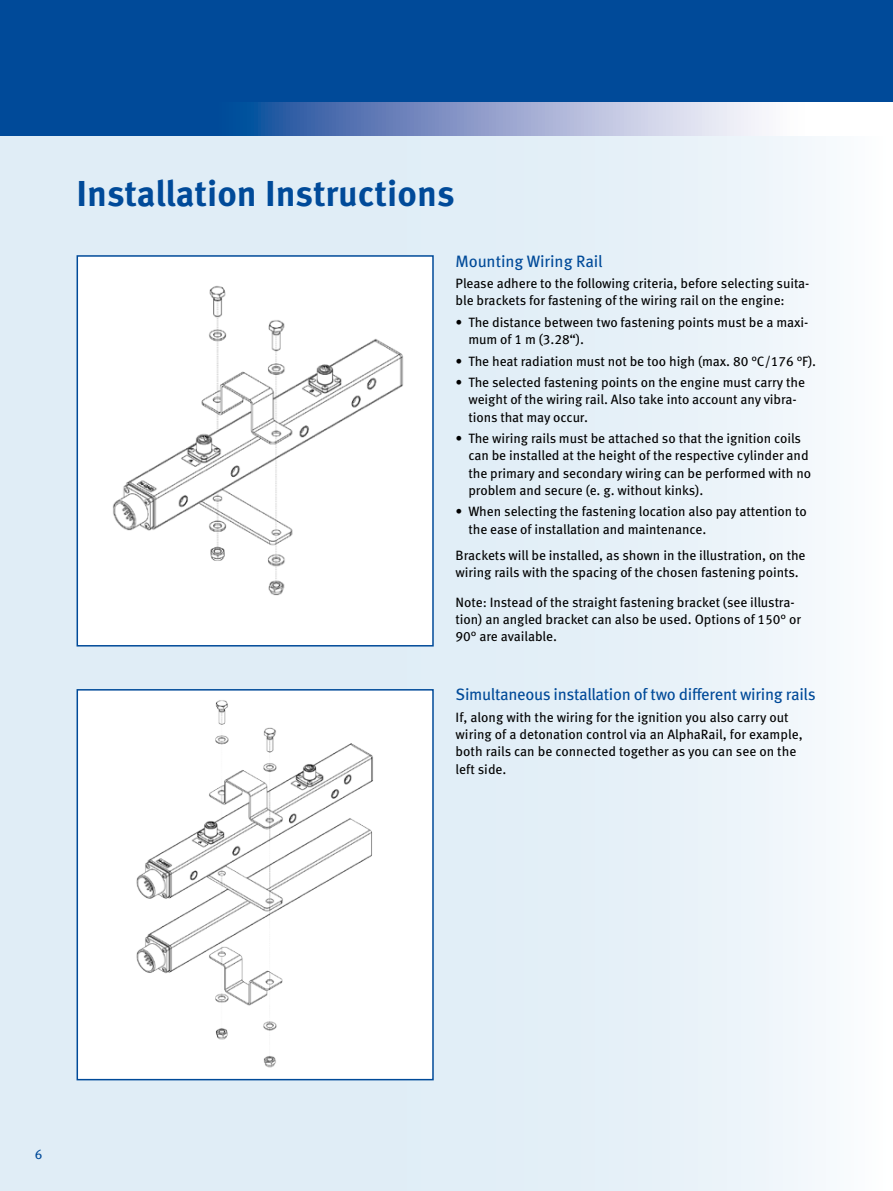
<style>
.page{position:relative;width:893px;height:1191px;background:#fff}
.page>*{position:absolute;margin:0;border:0;box-sizing:border-box;transform-origin:0 0}
.t1{font:700 36px "Meta OT";color:#004a99}
.t2{font:16.5px "Meta OT";letter-spacing:-.02em;color:#004a99}
.t3{font:13.5px/17.2px "Meta OT";letter-spacing:-.005em;color:#000}
.t4{font:13.5px "Meta OT";color:#004a99}
</style>
<div class="page">
<div style="left:0;top:0;width:893px;height:102px;background:#004a99"></div>
<svg style="left:0;top:102px;width:815px;height:35px;background:#7091c2"></svg>
<div style="left:0;top:137px;width:893px;height:1054px;background:linear-gradient(to right,#d9e9f4,#f1f7fb)"></div>
<div style="left:77px;top:256px;width:356px;height:390px;background:#fff"></div>
<img style="left:112px;top:286px;width:292px;height:309px">
<div style="left:77px;top:255px;width:357px;height:391px;border:2px solid #004a99"></div>
<div style="left:77px;top:690px;width:356px;height:389px;background:#fff"></div>
<img style="left:136px;top:700px;width:237px;height:368px">
<div style="left:77px;top:689px;width:357px;height:391px;border:2px solid #004a99"></div>
<h1 class="t1" style="left:77px;top:172px;width:380px">Installation Instructions</h1>
<p class="t2" style="left:456px;top:251px;width:149px">Mounting Wiring Rail</p>
<p class="t3" style="left:456px;top:275px;width:355px">Please adhere to the following criteria, before selecting suita&shy;ble brackets for fastening of the wiring rail on the engine:</p>
<p class="t3" style="left:468px;top:314px;width:341px;text-indent:-13px">• The distance between two fastening points must be a maxi&shy;mum of 1 m (3.28“).</p>
<p class="t3" style="left:456px;top:353px;width:362px">• The heat radiation must not be too high (max. 80 °C/176 °F).</p>
<p class="t3" style="left:468px;top:374px;width:338px;text-indent:-13px">• The selected fastening points on the engine must carry the weight of the wiring rail. Also take into account any vibra&shy;tions that may occur.</p>
<p class="t3" style="left:468px;top:430px;width:344px;text-indent:-13px">• The wiring rails must be attached so that the ignition coils can be installed at the height of the respective cylinder and the primary and secondary wiring can be performed with no problem and secure (e. g. without kinks).</p>
<p class="t3" style="left:468px;top:503px;width:340px;text-indent:-13px">• When selecting the fastening location also pay attention to the ease of installation and maintenance.</p>
<p class="t3" style="left:456px;top:546px;width:352px">Brackets will be installed, as shown in the illustration, on the wiring rails with the spacing of the chosen fastening points.</p>
<p class="t3" style="left:456px;top:594px;width:347px">Note: Instead of the straight fastening bracket (see illustra&shy;tion) an angled bracket can also be used. Options of 150° or<br>90° are available.</p>
<p class="t2" style="left:456px;top:685px;width:362px">Simultaneous installation of two different wiring rails</p>
<p class="t3" style="left:456px;top:709px;width:349px">If, along with the wiring for the ignition you also carry out wiring of a detonation control via an AlphaRail, for example, both rails can be connected together as you can see on the left side.</p>
<p class="t4" style="left:35px;top:1146px;width:9px">6</p>
</div>
